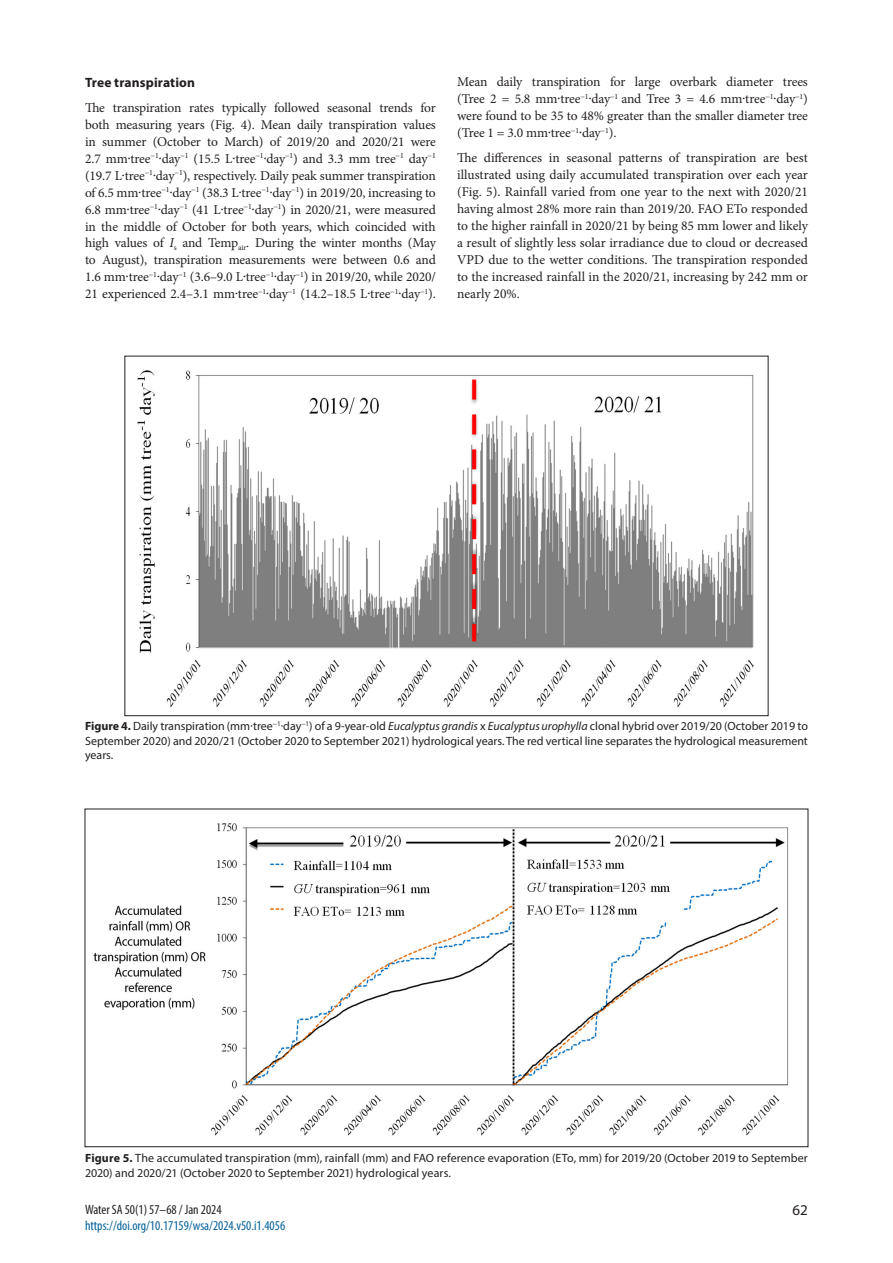
<style>
.page{position:relative;width:893px;height:1263px;background:#fff}
.page>*{position:absolute;margin:0;border:0;box-sizing:border-box;transform-origin:0 0}
.t1{font:15px "Myriad Pro";color:#231f20}
.Paragraph_Text{font:13.5px/17px "Minion Pro";letter-spacing:-.01em;color:#231f20;text-align:justify}
.t2{font:condensed 13.5px "Myriad Pro";color:#056199}
.t3{font:condensed 13.5px "Myriad Pro";color:#231f20}
.t4{font:700 13.5px "Myriad Pro";letter-spacing:.01em;color:#231f20}
.t5{font:12px/14.4px "Myriad Pro";letter-spacing:.005em;color:#231f20;text-align:justify}
.s1{font-family:"Myriad Pro"}
.s2{font-style:italic}
.s3{font-weight:700}
</style>
<div class="page">
<img style="left:137px;top:370px;width:617px;height:338px">
<img style="left:93px;top:823px;width:696px;height:313px">
<h2 class="t4" style="left:85px;top:73px;width:112px">Tree transpiration</h2>
<p class="Paragraph_Text" style="left:85px;top:99px;width:352px">The transpiration rates typically followed seasonal trends for both measuring years (Fig. 4). Mean daily transpiration values in summer (October to March) of 2019/20 and 2020/21 were 2.7 mm<span class="s1">·</span>tree<sup>−1</sup><span class="s1">·</span>day<sup>−1</sup> (15.5 L<span class="s1">·</span>tree<sup>−1</sup><span class="s1">·</span>day<sup>−1</sup>) and 3.3 mm tree<sup>−1</sup> day<sup>−1 </sup>(19.7 L<span class="s1">·</span>tree<sup>−1</sup><span class="s1">·</span>day<sup>−1</sup>), respectively. Daily peak summer transpiration of 6.5 mm<span class="s1">·</span>tree<sup>−1</sup><span class="s1">·</span>day<sup>−1</sup> (38.3 L<span class="s1">·</span>tree<sup>−1</sup><span class="s1">·</span>day<sup>−1</sup>) in 2019/20, increasing to 6.8 mm<span class="s1">·</span>tree<sup>−1</sup><span class="s1">·</span>day<sup>−1</sup> (41 L<span class="s1">·</span>tree<sup>−1</sup><span class="s1">·</span>day<sup>−1</sup>) in 2020/21, were measured in the middle of October for both years, which coincided with high values of <span class="s2">I</span><sub>s</sub> and Temp<sub>air</sub>. During the winter months (May to August), transpiration measurements were between 0.6 and 1.6 mm<span class="s1">·</span>tree<sup>−1</sup><span class="s1">·</span>day<sup>−1</sup> (3.6–9.0 L<span class="s1">·</span>tree<sup>−1</sup><span class="s1">·</span>day<sup>−1</sup>) in 2019/20, while 2020/ 21 experienced 2.4–3.1 mm<span class="s1">·</span>tree<sup>−1</sup><span class="s1">·</span>day<sup>−1</sup> (14.2–18.5 L<span class="s1">·</span>tree<sup>−1</sup><span class="s1">·</span>day<sup>−1</sup>).</p>
<p class="Paragraph_Text" style="left:457px;top:74px;width:352px">Mean daily transpiration for large overbark diameter trees (Tree 2 = 5.8 mm<span class="s1">·</span>tree<sup>−1</sup><span class="s1">·</span>day<sup>−1</sup> and Tree 3 = 4.6 mm<span class="s1">·</span>tree<sup>−1</sup><span class="s1">·</span>day<sup>−1</sup>) were found to be 35 to 48% greater than the smaller diameter tree (Tree 1 = 3.0 mm<span class="s1">·</span>tree<sup>−1</sup><span class="s1">·</span>day<sup>−1</sup>).</p>
<p class="Paragraph_Text" style="left:457px;top:150px;width:352px">The differences in seasonal patterns of transpiration are best illustrated using daily accumulated transpiration over each year (Fig. 5). Rainfall varied from one year to the next with 2020/21 having almost 28% more rain than 2019/20. FAO ETo responded to the higher rainfall in 2020/21 by being 85 mm lower and likely a result of slightly less solar irradiance due to cloud or decreased VPD due to the wetter conditions. The transpiration responded to the increased rainfall in the 2020/21, increasing by 242 mm or nearly 20%.</p>
<p class="t5" style="left:85px;top:719px;width:724px"><span class="s3">Figure 4.</span> Daily transpiration (mm·tree<sup>−1</sup>·day<sup>−1</sup>) of a 9-year-old <span class="s2">Eucalyptus grandis</span> x <span class="s2">Eucalyptus urophylla</span> clonal hybrid over 2019/20 (October 2019 to September 2020) and 2020/21 (October 2020 to September 2021) hydrological years. The red vertical line separates the hydrological measurement years.</p>
<p class="t5" style="left:85px;top:1150px;width:724px;line-height:15px"><span class="s3">Figure 5.</span> The accumulated transpiration (mm), rainfall (mm) and FAO reference evaporation (ETo, mm) for 2019/20 (October 2019 to September<br>2020) and 2020/21 (October 2020 to September 2021) hydrological years.</p>
<p class="t3" style="left:85px;top:1201px;width:138px">Water SA 50(1) 57–68 / Jan 2024</p>
<p class="t1" style="left:792px;top:1200px;width:17px">62</p>
<p class="t2" style="left:85px;top:1217px;width:202px">https://doi.org/10.17159/wsa/2024.v50.i1.4056</p>
</div>
